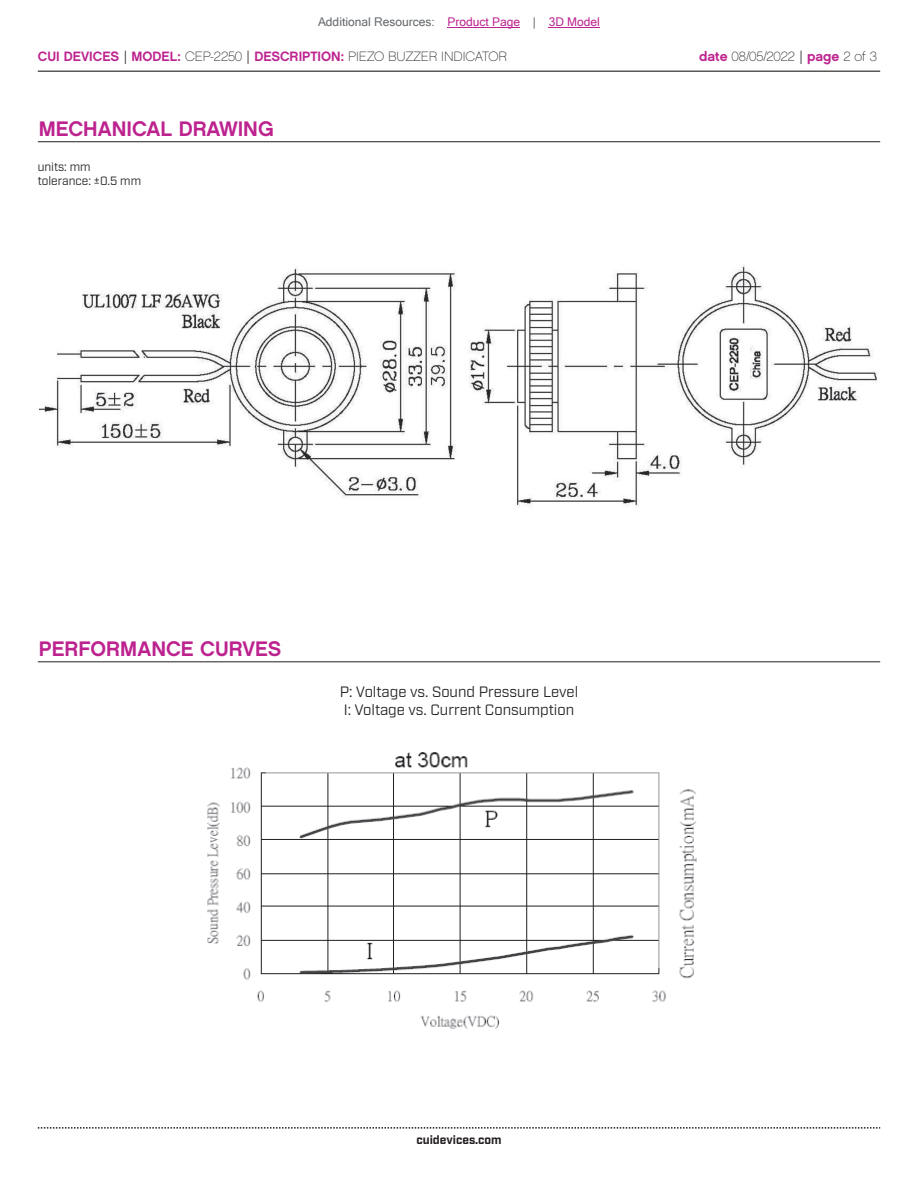
<style>
.page{position:relative;width:918px;height:1188px;background:#fff}
.page>*{position:absolute;margin:0;border:0;box-sizing:border-box;transform-origin:0 0}
.t1{font:21px "Chalet New York Nineteen Sixty";color:#bd238f}
.t2{font:15px/18px "Industry";color:#231f20}
.t3{font:13.5px "Chalet New York Nineteen Sixty";color:#bd238f}
.t4{font:13.5px "Chalet Paris Nineteen Sixty";letter-spacing:-.005em;color:#231f20}
.t5{font:12px "Microsoft Sans Serif";color:#63676b}
.t6{font:12px/14.4px "Industry";color:#231f20}
.t7{font:700 12px "Industry";color:#231f20}
.s1{color:#bd238f}
.s2{font-family:"Industry";color:#231f20}
.s3{font-family:"Chalet Paris Nineteen Sixty";color:#231f20}
.s4{font-family:"Chalet New York Nineteen Sixty";color:#bd238f}
.s5{font-family:"Industry"}
</style>
<div class="page">
<hr style="left:38px;top:71px;width:842px;height:1px;background:#231f20">
<svg style="left:38px;top:1127px;width:842px;height:2px"></svg>
<hr style="left:38px;top:141px;width:842px;height:1px;background:#231f20">
<hr style="left:38px;top:661px;width:842px;height:1px;background:#231f20">
<img style="left:40px;top:264px;width:837px;height:243px">
<div style="left:739px;top:343px;width:11px;height:43px;background:#fff"></div>
<img style="left:207px;top:752px;width:490px;height:277px">
<hr style="left:448px;top:27px;width:72px;height:1px;background:#bd238f">
<hr style="left:549px;top:27px;width:51px;height:1px;background:#bd238f">
<p class="t5" style="left:318px;top:15px;width:283px">Additional Resources: <span class="s1">Product Page</span> | <span class="s1">3D Model</span></p>
<p class="t3" style="left:38px;top:47px;width:471px">CUI DEVICES <span class="s2">|</span> MODEL: <span class="s3">CEP-2250</span> <span class="s2">|</span> DESCRIPTION: <span class="s3">PIEZO BUZZER INDICATOR</span></p>
<p class="t4" style="left:699px;top:48px;width:179px"><span class="s4">date</span> 08/05/2022 <span class="s5">|</span> <span class="s4">page</span> 2 of 3</p>
<h1 class="t1" style="left:39px;top:115px;width:236px">MECHANICAL DRAWING</h1>
<p class="t6" style="left:38px;top:160px;width:105px">units: mm tolerance: ±0.5 mm</p>
<h1 class="t1" style="left:39px;top:635px;width:244px">PERFORMANCE CURVES</h1>
<p class="t2" style="left:340px;top:684px;width:240px">P: Voltage vs. Sound Pressure Level<br>I: Voltage vs. Current Consumption</p>
<p class="t7" style="left:416px;top:1132px;width:87px">cuidevices.com</p>
</div>
